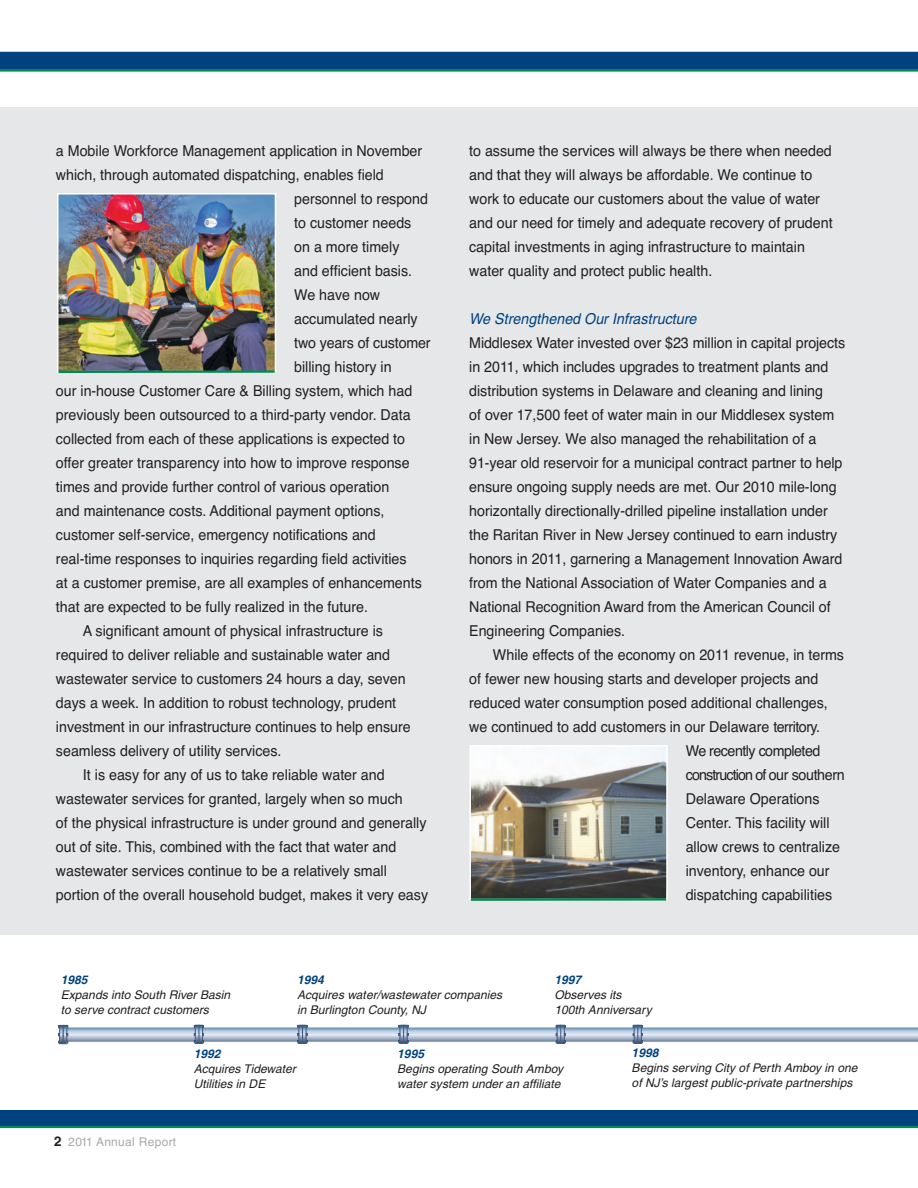
<style>
.page{position:relative;width:918px;height:1188px;background:#fff}
.page>*{position:absolute;margin:0;border:0;box-sizing:border-box;transform-origin:0 0}
.t1{font:15px/24px "Helvetica";color:#231f20;scale:.95 1}
.t2{font:italic 15px "Helvetica";letter-spacing:.005em;color:#004280;scale:.95 1}
.t3{font:15px "Helvetica";letter-spacing:-.06em;color:#231f20;scale:.95 1}
.t4{font:15px "Helvetica";letter-spacing:-.035em;color:#231f20;scale:.95 1}
.t5{font:italic 12px/15px "Helvetica";letter-spacing:.005em;color:#231f20}
.t6{font:italic 700 12px "Helvetica";letter-spacing:.005em;color:#004280}
.t7{font:12px "Helvetica";letter-spacing:.025em;color:#a7a9ac}
.s1{font-weight:700;font-size:13.5px;color:#231f20}
</style>
<div class="page">
<div style="left:0;top:107px;width:918px;height:827px;background:#e6e7e8"></div>
<img style="left:60px;top:196px;width:213px;height:173px">
<div style="left:57px;top:193px;width:219px;height:179px;border:2px solid #fff"></div>
<img style="left:472px;top:748px;width:193px;height:149px">
<div style="left:469px;top:745px;width:199px;height:155px;border:2px solid #fff"></div>
<div style="left:0;top:1110px;width:918px;height:18px;background:#004280"></div>
<div style="left:0;top:52px;width:918px;height:18px;background:#004280"></div>
<hr style="left:0;top:69px;width:918px;height:3px;background:#008a52">
<hr style="left:0;top:1126px;width:918px;height:2px;background:#008a52">
<hr style="left:59px;top:370px;width:216px;height:3px;background:#008a52">
<hr style="left:471px;top:898px;width:195px;height:3px;background:#008a52">
<div style="left:59px;top:1025px;width:5px;height:19px;border:1px solid #465e7b"></div>
<div style="left:63px;top:1025px;width:4px;height:19px;border:1px solid #465e7b"></div>
<div style="left:557px;top:1025px;width:4px;height:19px;border:1px solid #465e7b"></div>
<div style="left:560px;top:1025px;width:5px;height:19px;border:1px solid #465e7b"></div>
<div style="left:399px;top:1025px;width:5px;height:19px;border:1px solid #465e7b"></div>
<div style="left:403px;top:1025px;width:5px;height:19px;border:1px solid #465e7b"></div>
<div style="left:298px;top:1025px;width:5px;height:19px;border:1px solid #465e7b"></div>
<div style="left:302px;top:1025px;width:5px;height:19px;border:1px solid #465e7b"></div>
<div style="left:195px;top:1025px;width:4px;height:19px;border:1px solid #465e7b"></div>
<div style="left:198px;top:1025px;width:5px;height:19px;border:1px solid #465e7b"></div>
<div style="left:634px;top:1025px;width:4px;height:19px;border:1px solid #465e7b"></div>
<div style="left:637px;top:1025px;width:5px;height:19px;border:1px solid #465e7b"></div>
<svg style="left:58px;top:1025px;width:860px;height:18px"></svg>
<p class="t1" style="left:56px;top:140px;width:387px">a Mobile Workforce Management application in November</p>
<p class="t1" style="left:56px;top:164px;width:347px">which, through automated dispatching, enables field</p>
<p class="t1" style="left:294px;top:188px;width:142px">personnel to respond</p>
<p class="t1" style="left:294px;top:212px;width:125px">to customer needs</p>
<p class="t1" style="left:294px;top:236px;width:112px">on a more timely</p>
<p class="t1" style="left:294px;top:260px;width:126px">and efficient basis.</p>
<p class="t1" style="left:294px;top:284px;width:92px">We have now</p>
<p class="t1" style="left:294px;top:308px;width:132px">accumulated nearly</p>
<p class="t1" style="left:294px;top:332px;width:145px">two years of customer</p>
<p class="t1" style="left:294px;top:356px;width:104px">billing history in</p>
<p class="t1" style="left:56px;top:380px;width:377px">our in-house Customer Care &amp; Billing system, which had</p>
<p class="t1" style="left:56px;top:404px;width:375px">previously been outsourced to a third-party vendor. Data</p>
<p class="t1" style="left:56px;top:428px;width:369px">collected from each of these applications is expected to</p>
<p class="t1" style="left:56px;top:452px;width:374px">offer greater transparency into how to improve response</p>
<p class="t1" style="left:56px;top:476px;width:352px">times and provide further control of various operation</p>
<p class="t1" style="left:56px;top:500px;width:347px">and maintenance costs. Additional payment options,</p>
<p class="t1" style="left:56px;top:524px;width:338px">customer self-service, emergency notifications and</p>
<p class="t1" style="left:56px;top:548px;width:371px">real-time responses to inquiries regarding field activities</p>
<p class="t1" style="left:56px;top:572px;width:387px">at a customer premise, are all examples of enhancements</p>
<p class="t1" style="left:56px;top:596px;width:330px">that are expected to be fully realized in the future.</p>
<p class="t1" style="left:83px;top:620px;width:317px">A significant amount of physical infrastructure is</p>
<p class="t1" style="left:56px;top:644px;width:353px">required to deliver reliable and sustainable water and</p>
<p class="t1" style="left:56px;top:668px;width:370px">wastewater service to customers 24 hours a day, seven</p>
<p class="t1" style="left:56px;top:692px;width:360px">days a week. In addition to robust technology, prudent</p>
<p class="t1" style="left:56px;top:716px;width:375px">investment in our infrastructure continues to help ensure</p>
<p class="t1" style="left:56px;top:740px;width:239px">seamless delivery of utility services.</p>
<p class="t1" style="left:83px;top:764px;width:319px">It is easy for any of us to take reliable water and</p>
<p class="t1" style="left:56px;top:788px;width:367px">wastewater services for granted, largely when so much</p>
<p class="t1" style="left:56px;top:812px;width:392px">of the physical infrastructure is under ground and generally</p>
<p class="t1" style="left:56px;top:836px;width:360px">out of site. This, combined with the fact that water and</p>
<p class="t1" style="left:56px;top:860px;width:350px">wastewater services continue to be a relatively small</p>
<p class="t1" style="left:56px;top:884px;width:393px">portion of the overall household budget, makes it very easy</p>
<p class="t1" style="left:469px;top:140px;width:384px">to assume the services will always be there when needed and that they will always be affordable. We continue to work to educate our customers about the value of water and our need for timely and adequate recovery of prudent capital investments in aging infrastructure to maintain water quality and protect public health.</p>
<p class="t2" style="left:469px;top:313px;width:241px">We Strengthened Our Infrastructure</p>
<p class="t1" style="left:469px;top:332px;width:397px">Middlesex Water invested over $23 million in capital projects in 2011, which includes upgrades to treatment plants and distribution systems in Delaware and cleaning and lining<br>of over 17,500 feet of water main in our Middlesex system in New Jersey. We also managed the rehabilitation of a 91-year old reservoir for a municipal contract partner to help ensure ongoing supply needs are met. Our 2010 mile-long horizontally directionally-drilled pipeline installation under the Raritan River in New Jersey continued to earn industry honors in 2011, garnering a Management Innovation Award from the National Association of Water Companies and a National Recognition Award from the American Council of Engineering Companies.</p>
<p class="t1" style="left:493px;top:644px;width:371px">While effects of the economy on 2011 revenue, in terms</p>
<p class="t1" style="left:469px;top:668px;width:369px">of fewer new housing starts and developer projects and</p>
<p class="t1" style="left:469px;top:692px;width:379px">reduced water consumption posed additional challenges,</p>
<p class="t1" style="left:469px;top:716px;width:371px">we continued to add customers in our Delaware territory.</p>
<p class="t4" style="left:686px;top:745px;width:143px">We recently completed</p>
<p class="t3" style="left:686px;top:769px;width:169px">construction of our southern</p>
<p class="t1" style="left:686px;top:788px;width:142px">Delaware Operations</p>
<p class="t1" style="left:686px;top:812px;width:153px">Center. This facility will</p>
<p class="t1" style="left:686px;top:836px;width:164px">allow crews to centralize</p>
<p class="t1" style="left:686px;top:860px;width:153px">inventory, enhance our</p>
<p class="t1" style="left:686px;top:884px;width:156px">dispatching capabilities</p>
<p class="t6" style="left:297px;top:975px;width:28px">1994</p>
<p class="t5" style="left:297px;top:988px;width:207px">Acquires water/wastewater companies in Burlington County, NJ</p>
<p class="t6" style="left:61px;top:975px;width:28px">1985</p>
<p class="t5" style="left:61px;top:988px;width:171px">Expands into South River Basin to serve contract customers</p>
<p class="t6" style="left:194px;top:1050px;width:28px">1992</p>
<p class="t5" style="left:194px;top:1063px;width:104px">Acquires Tidewater<br>Utilities in DE</p>
<p class="t6" style="left:554px;top:975px;width:28px">1997</p>
<p class="t5" style="left:554px;top:988px;width:99px">Observes its<br>100th Anniversary</p>
<p class="t6" style="left:632px;top:1048px;width:28px">1998</p>
<p class="t5" style="left:632px;top:1061px;width:227px">Begins serving City of Perth Amboy in one of NJ’s largest public-private partnerships</p>
<p class="t6" style="left:397px;top:1049px;width:28px">1995</p>
<p class="t5" style="left:397px;top:1062px;width:167px">Begins operating South Amboy water system under an affiliate</p>
<p class="t7" style="left:54px;top:1137px;width:124px"><span class="s1">2</span> 2011 Annual Report</p>
</div>
